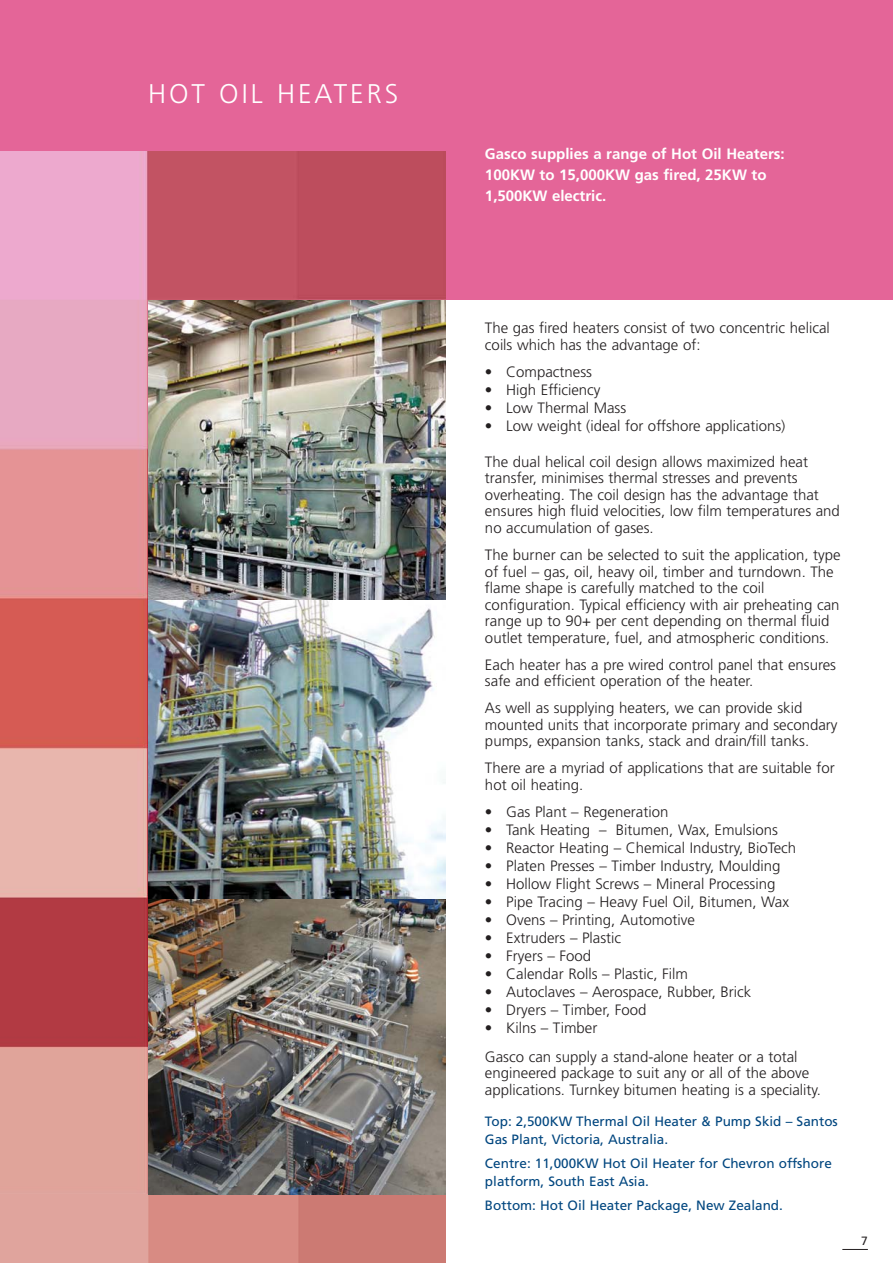
<style>
.page{position:relative;width:893px;height:1263px;background:#fff}
.page>*{position:absolute;margin:0;border:0;box-sizing:border-box;transform-origin:0 0}
.t1{font:300 27px "Frutiger";letter-spacing:.11em;color:#fff}
.t2{font:300 15px/16.5px "Frutiger";color:#231f20}
.t3{font:700 15px/21px "Frutiger";color:#fff}
.t4{font:13.5px/18px "Frutiger";color:#00467f}
.t5{font:12px "Frutiger";color:#231f20}
</style>
<div class="page">
<div style="left:0;top:0;width:892px;height:300px;background:#e46598"></div>
<img style="left:0;top:151px;width:445px;height:1044px">
<div style="left:0;top:1195px;width:445px;height:68px;background:linear-gradient(to right,#e4aaa2,#c9726a)"></div>
<img style="left:148px;top:300px;width:297px;height:300px">
<img style="left:148px;top:899px;width:297px;height:295px">
<img style="left:148px;top:600px;width:297px;height:299px">
<svg style="left:842px;top:1249px;width:25px;height:1px"></svg>
<h1 class="t1" style="left:148px;top:83px;width:252px">HOT OIL HEATERS</h1>
<p class="t3" style="left:485px;top:145px;width:301px">Gasco supplies a range of Hot Oil Heaters:<br>100KW to 15,000KW gas fired, 25KW to<br>1,500KW electric.</p>
<p class="t2" style="left:485px;top:321px;width:346px">The gas fired heaters consist of two concentric helical coils which has the advantage of:</p>
<p class="t2" style="left:485px;top:365px;width:109px">• Compactness</p>
<p class="t2" style="left:485px;top:383px;width:117px">• High Efficiency</p>
<p class="t2" style="left:485px;top:401px;width:143px">• Low Thermal Mass</p>
<p class="t2" style="left:485px;top:419px;width:302px">• Low weight (ideal for offshore applications)</p>
<p class="t2" style="left:485px;top:455px;width:356px">The dual helical coil design allows maximized heat transfer, minimises thermal stresses and prevents overheating. The coil design has the advantage that ensures high fluid velocities, low film temperatures and no accumulation of gases.</p>
<p class="t2" style="left:485px;top:548px;width:357px">The burner can be selected to suit the application, type of fuel – gas, oil, heavy oil, timber and turndown. The flame shape is carefully matched to the coil configuration. Typical efficiency with air preheating can range up to 90+ per cent depending on thermal fluid outlet temperature, fuel, and atmospheric conditions.</p>
<p class="t2" style="left:485px;top:657px;width:352px">Each heater has a pre wired control panel that ensures safe and efficient operation of the heater.</p>
<p class="t2" style="left:485px;top:701px;width:354px">As well as supplying heaters, we can provide skid mounted units that incorporate primary and secondary pumps, expansion tanks, stack and drain/fill tanks.</p>
<p class="t2" style="left:485px;top:761px;width:351px">There are a myriad of applications that are suitable for hot oil heating.</p>
<p class="t2" style="left:485px;top:805px;width:185px">• Gas Plant – Regeneration</p>
<p class="t2" style="left:485px;top:823px;width:294px">• Tank Heating – Bitumen, Wax, Emulsions</p>
<p class="t2" style="left:485px;top:841px;width:313px">• Reactor Heating – Chemical Industry, BioTech</p>
<p class="t2" style="left:485px;top:859px;width:297px">• Platen Presses – Timber Industry, Moulding</p>
<p class="t2" style="left:485px;top:877px;width:292px">• Hollow Flight Screws – Mineral Processing</p>
<p class="t2" style="left:485px;top:895px;width:305px">• Pipe Tracing – Heavy Fuel Oil, Bitumen, Wax</p>
<p class="t2" style="left:485px;top:913px;width:211px">• Ovens – Printing, Automotive</p>
<p class="t2" style="left:485px;top:931px;width:138px">• Extruders – Plastic</p>
<p class="t2" style="left:485px;top:949px;width:108px">• Fryers – Food</p>
<p class="t2" style="left:485px;top:967px;width:204px">• Calendar Rolls – Plastic, Film</p>
<p class="t2" style="left:485px;top:985px;width:268px">• Autoclaves – Aerospace, Rubber, Brick</p>
<p class="t2" style="left:485px;top:1003px;width:163px">• Dryers – Timber, Food</p>
<p class="t2" style="left:485px;top:1015px;width:314px;line-height:28.7px">• Kilns – Timber<br>Gasco can supply a stand-alone heater or a total</p>
<p class="t2" style="left:485px;top:1066px;width:337px">engineered package to suit any or all of the above applications. Turnkey bitumen heating is a speciality.</p>
<p class="t4" style="left:485px;top:1113px;width:354px">Top: 2,500KW Thermal Oil Heater &amp; Pump Skid – Santos<br>Gas Plant, Victoria, Australia.</p>
<p class="t4" style="left:485px;top:1155px;width:348px">Centre: 11,000KW Hot Oil Heater for Chevron offshore platform, South East Asia.</p>
<p class="t4" style="left:485px;top:1198px;width:299px">Bottom: Hot Oil Heater Package, New Zealand.</p>
<p class="t5" style="left:861px;top:1236px;width:8px">7</p>
</div>
